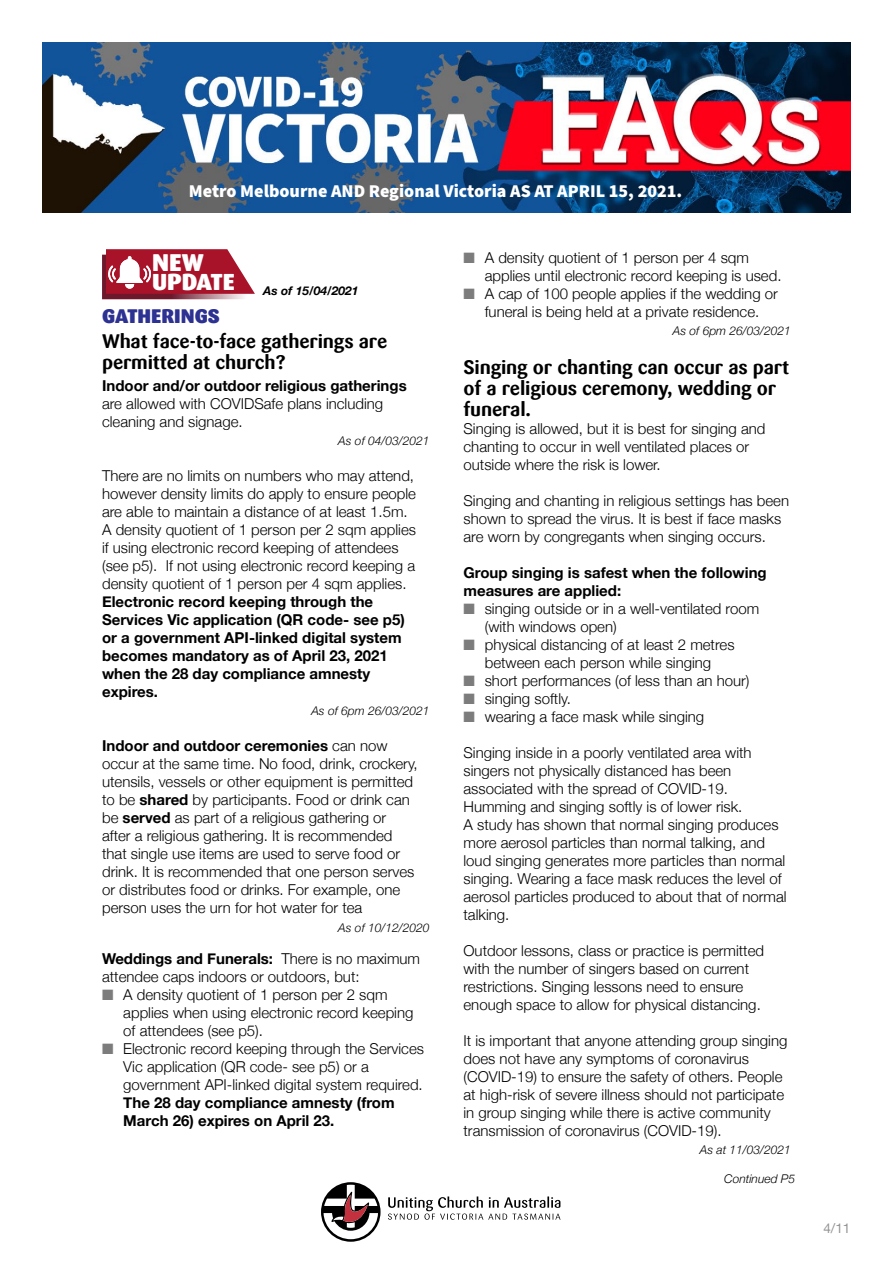
<style>
.page{position:relative;width:893px;height:1263px;background:#fff}
.page>*{position:absolute;margin:0;border:0;box-sizing:border-box;transform-origin:0 0}
.t1{font:900 23.85px "Sari";color:#fff}
.t2{font:900 22.8px "Sari";color:#fff}
.t3{font:700 19.5px/21px "Sari";letter-spacing:-.01em;color:#000}
.t4{font:900 19.5px "Sari";color:#2d3192}
.t5{font:900 18px "Source Sans Pro";color:#fff}
.t6{font:300 15px/18px "Helvetica Neue";color:#000}
.t7{font:700 15px/18px "Helvetica Neue";color:#000}
.t8{font:13.5px "Helvetica Neue";color:#939393}
.t9{font:italic 300 12px "Helvetica Neue";color:#000}
.t10{font:italic 700 12px "Helvetica Neue";color:#000}
.s1{font-weight:700}
.s2{color:#7c7c7c}
</style>
<div class="page">
<svg style="left:388px;top:1196px;width:172px;height:24px"></svg>
<svg style="left:321px;top:1182px;width:60px;height:60px"></svg>
<svg style="left:102px;top:249px;width:153px;height:50px"></svg>
<img style="left:43px;top:43px;width:807px;height:169px">
<p class="t5" style="left:189px;top:178px;width:495px">Metro Melbourne AND Regional Victoria AS AT APRIL 15, 2021.</p>
<h1 class="t1" style="left:152px;top:248px;width:53px">NEW</h1>
<h2 class="t2" style="left:152px;top:268px;width:84px">UPDATE</h2>
<p class="t10" style="left:263px;top:281px;width:97px">As of 15/04/2021</p>
<h3 class="t4" style="left:102px;top:304px;width:119px">GATHERINGS</h3>
<h3 class="t3" style="left:102px;top:331px;width:287px">What face-to-face gatherings are permitted at church?</h3>
<p class="t7" style="left:102px;top:377px;width:306px">Indoor and/or outdoor religious gatherings</p>
<p class="t6" style="left:102px;top:394px;width:283px">are allowed with COVIDSafe plans including cleaning and signage.</p>
<p class="t9" style="left:338px;top:431px;width:93px">As of 04/03/2021</p>
<p class="t6" style="left:102px;top:466px;width:315px">There are no limits on numbers who may attend, however density limits do apply to ensure people are able to maintain a distance of at least 1.5m.<br>A density quotient of 1 person per 2 sqm applies if using electronic record keeping of attendees (see p5). If not using electronic record keeping a density quotient of 1 person per 4 sqm applies.</p>
<p class="t7" style="left:102px;top:593px;width:304px">Electronic record keeping through the Services Vic application (QR code- see p5) or a government API-linked digital system becomes mandatory as of April 23, 2021 when the 28 day compliance amnesty expires.</p>
<p class="t9" style="left:311px;top:701px;width:120px">As of 6pm 26/03/2021</p>
<p class="t6" style="left:102px;top:736px;width:317px"><span class="s1">Indoor and outdoor ceremonies</span> can now occur at the same time. No food, drink, crockery, utensils, vessels or other equipment is permitted to be <span class="s1">shared</span> by participants. Food or drink can be <span class="s1">served</span> as part of a religious gathering or after a religious gathering. It is recommended that single use items are used to serve food or drink. It is recommended that one person serves or distributes food or drinks. For example, one person uses the urn for hot water for tea</p>
<p class="t9" style="left:338px;top:918px;width:93px">As of 10/12/2020</p>
<p class="t6" style="left:102px;top:949px;width:320px"><span class="s1">Weddings and Funerals:</span> There is no maximum attendee caps indoors or outdoors, but:</p>
<p class="t6" style="left:123px;top:985px;width:292px;text-indent:-21px"><span class="s2">■</span> A density quotient of 1 person per 2 sqm applies when using electronic record keeping of attendees (see p5).</p>
<p class="t6" style="left:123px;top:1039px;width:302px;text-indent:-21px"><span class="s2">■</span> Electronic record keeping through the Services<br>Vic application (QR code- see p5) or a government API-linked digital system required.</p>
<p class="t7" style="left:123px;top:1094px;width:273px">The 28 day compliance amnesty (from<br>March 26) expires on April 23.</p>
<p class="t6" style="left:485px;top:247px;width:298px;text-indent:-21px"><span class="s2">■</span> A density quotient of 1 person per 4 sqm applies until electronic record keeping is used.</p>
<p class="t6" style="left:463px;top:283px;width:316px;text-align:center"><span class="s2">■</span> A cap of 100 people applies if the wedding or funeral is being held at a private residence.</p>
<p class="t9" style="left:673px;top:321px;width:120px">As of 6pm 26/03/2021</p>
<h3 class="t3" style="left:463px;top:357px;width:327px">Singing or chanting can occur as part of a religious ceremony, wedding or funeral.</h3>
<p class="t6" style="left:463px;top:419px;width:303px">Singing is allowed, but it is best for singing and chanting to occur in well ventilated places or outside where the risk is lower.</p>
<p class="t6" style="left:463px;top:491px;width:327px">Singing and chanting in religious settings has been shown to spread the virus. It is best if face masks are worn by congregants when singing occurs.</p>
<p class="t7" style="left:463px;top:564px;width:305px">Group singing is safest when the following measures are applied:</p>
<p class="t6" style="left:485px;top:599px;width:276px;text-indent:-21px"><span class="s2">■</span> singing outside or in a well-ventilated room (with windows open)</p>
<p class="t6" style="left:463px;top:635px;width:273px;text-align:center"><span class="s2">■</span> physical distancing of at least 2 metres between each person while singing</p>
<p class="t6" style="left:463px;top:671px;width:288px"><span class="s2">■</span> short performances (of less than an hour)</p>
<p class="t6" style="left:463px;top:689px;width:109px"><span class="s2">■</span> singing softly.</p>
<p class="t6" style="left:463px;top:707px;width:242px"><span class="s2">■</span> wearing a face mask while singing</p>
<p class="t6" style="left:463px;top:743px;width:325px">Singing inside in a poorly ventilated area with singers not physically distanced has been associated with the spread of COVID-19.<br>Humming and singing softly is of lower risk.<br>A study has shown that normal singing produces more aerosol particles than normal talking, and loud singing generates more particles than normal singing. Wearing a face mask reduces the level of aerosol particles produced to about that of normal talking.</p>
<p class="t6" style="left:463px;top:941px;width:302px">Outdoor lessons, class or practice is permitted with the number of singers based on current restrictions. Singing lessons need to ensure enough space to allow for physical distancing.</p>
<p class="t6" style="left:463px;top:1031px;width:325px">It is important that anyone attending group singing does not have any symptoms of coronavirus (COVID-19) to ensure the safety of others. People at high-risk of severe illness should not participate in group singing while there is active community transmission of coronavirus (COVID-19).</p>
<p class="t9" style="left:700px;top:1140px;width:93px">As at 11/03/2021</p>
<p class="t9" style="left:724px;top:1169px;width:72px">Continued P5</p>
<p class="t8" style="left:823px;top:1219px;width:29px">4/11</p>
</div>
